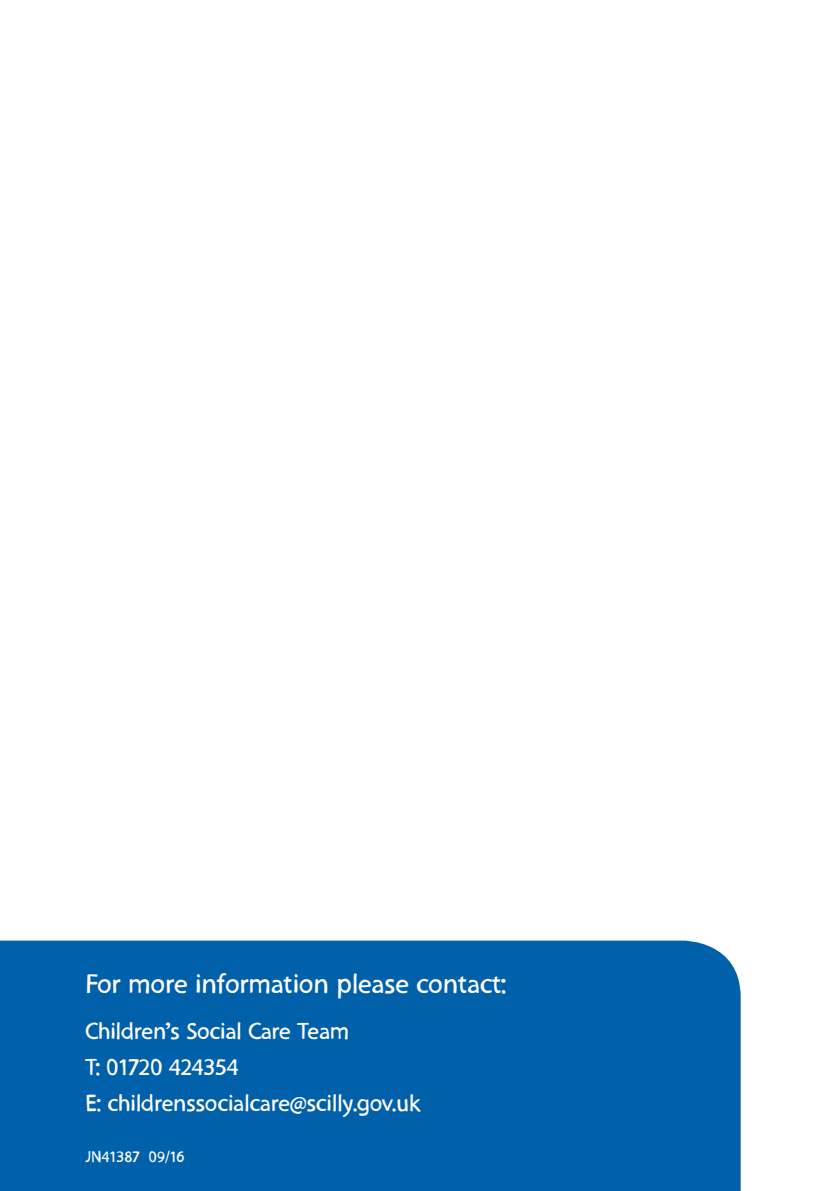
<style>
.page{position:relative;width:840px;height:1191px;background:#fff}
.page>*{position:absolute;margin:0;border:0;box-sizing:border-box;transform-origin:0 0}
.t1{font:28px "Scrambled";color:#fff}
.t2{font:24px/36px "Scrambled";color:#fff}
.t3{font:16px "Scrambled";color:#fff}
</style>
<div class="page">
<div style="left:0;top:940px;width:740px;height:251px;background:#0061aa"></div>
<p class="t1" style="left:85px;top:973px;width:422px">For more information please contact:</p>
<p class="t2" style="left:85px;top:1015px;width:337px">Children’s Social Care Team<br>T: 01720 424354<br>E: childrenssocialcare@scilly.gov.uk</p>
<p class="t3" style="left:85px;top:1150px;width:101px">JN41387 09/16</p>
</div>
